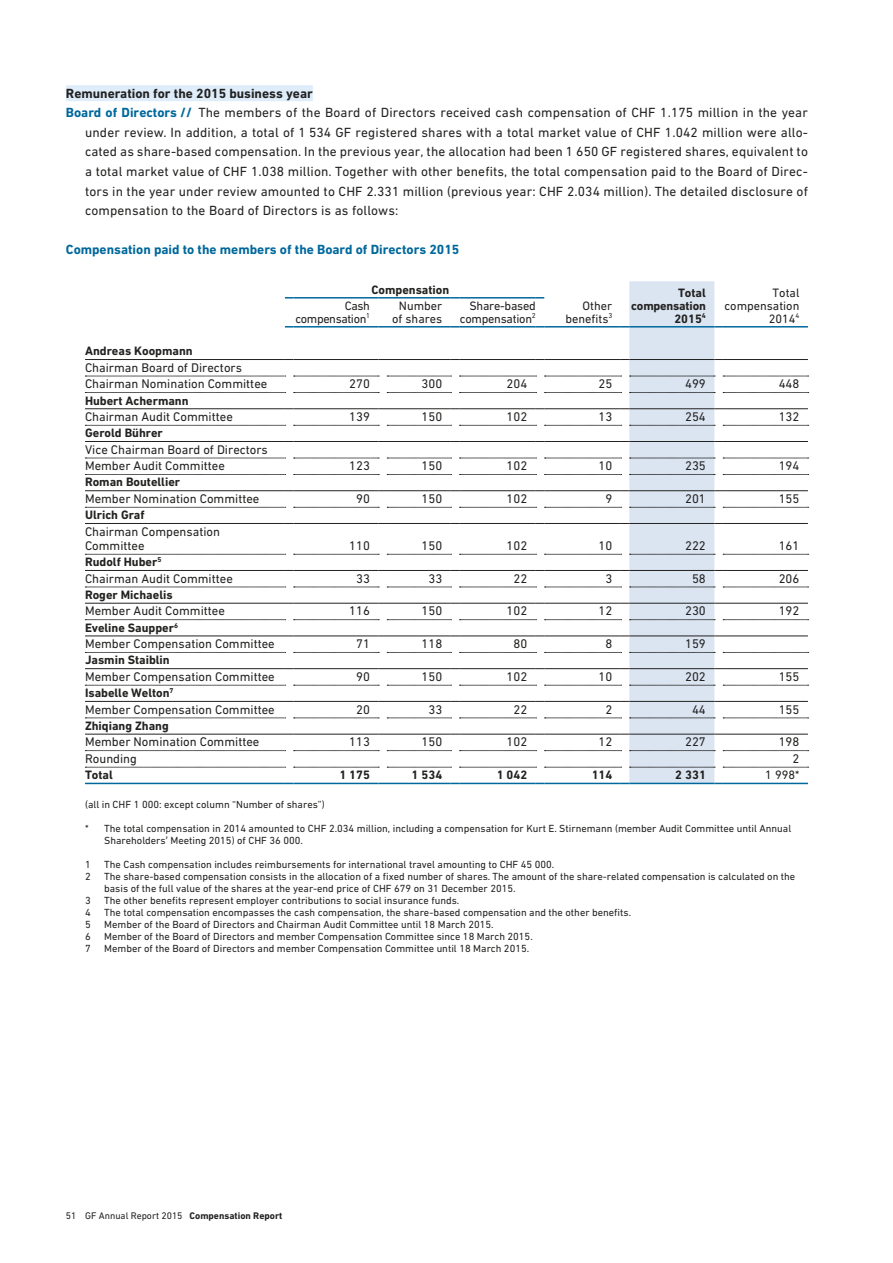
<style>
.page{position:relative;width:893px;height:1263px;background:#fff}
.page>*{position:absolute;margin:0;border:0;box-sizing:border-box;transform-origin:0 0}
.t1{font:13.5px "DIN Next W1 G";letter-spacing:.01em;color:#222221}
.t2{font:700 13.5px "DIN Next W1 G";color:#00689c}
.t3{font:700 13.5px "DIN Next W1 G";color:#222221}
.t4{font:12.75px/16.5px "DIN Next W1 G";color:#222221}
.t5{font:700 12.3px/12.8px "DIN Next W1 G";color:#222221;text-align:right}
.t6{font:12.3px/12.8px "DIN Next W1 G";color:#222221;text-align:right}
.t7{font:12.3px/12.8px "DIN Next W1 G";letter-spacing:-.02em;color:#222221;text-align:right}
.t8{font:12.3px/12.8px "DIN Next W1 G";letter-spacing:-.03em;color:#222221;text-align:right}
.t9{font:10.5px/12px "DIN Next W1 G";color:#222221}
.t10{font:9.75px "DIN Next W1 G";color:#222221}
.s1{font-weight:700;color:#00689c}
.s2{font-family:"Vista Sans OT"}
.s3{font-weight:700}
</style>
<div class="page">
<div style="left:66px;top:85px;width:247px;height:16px;background:#dfedfb"></div>
<svg style="left:85px;top:281px;width:724px;height:503px"></svg>
<p class="t3" style="left:66px;top:85px;width:248px">Remuneration for the 2015 business year</p>
<p class="t1" style="left:66px;top:105px;width:743px"><span class="s1">Board of Directors //</span> The members of the Board of Directors received cash compensation of CHF 1.175 million in the year</p>
<p class="t1" style="left:85px;top:125px;width:724px">under review. In addition, a total of 1 534 GF registered shares with a total market value of CHF 1.042 million were allo-</p>
<p class="t1" style="left:85px;top:144px;width:724px">cated as share-based compensation. In the previous year, the allocation had been 1 650 GF registered shares, equivalent to</p>
<p class="t1" style="left:85px;top:164px;width:724px">a total market value of CHF 1.038 million. Together with other benefits, the total compensation paid to the Board of Direc-</p>
<p class="t1" style="left:85px;top:183px;width:724px">tors in the year under review amounted to CHF 2.331 million (previous year: CHF 2.034 million). The detailed disclosure of</p>
<p class="t1" style="left:85px;top:203px;width:315px">compensation to the Board of Directors is as follows:</p>
<p class="t2" style="left:66px;top:242px;width:395px">Compensation paid to the members of the Board of Directors 2015</p>
<p class="t5" style="left:371px;top:283px;width:79px">Compensation</p>
<p class="t6" style="left:565px;top:299px;width:48px">Other benefits<sup>3</sup></p>
<p class="t5" style="left:631px;top:286px;width:76px">Total compensation<br>2015<sup>4</sup></p>
<p class="t6" style="left:724px;top:286px;width:76px">Total compensation<br>2014<sup>4</sup></p>
<p class="t8" style="left:295px;top:299px;width:76px">Cash compensation<sup>1</sup></p>
<p class="t6" style="left:392px;top:299px;width:51px;text-align:center">Number of shares</p>
<p class="t7" style="left:460px;top:299px;width:77px">Share-based compensation<sup>2</sup></p>
<p class="t5" style="left:85px;top:345px;width:109px">Andreas Koopmann</p>
<p class="t4" style="left:85px;top:359px;width:184px">Chairman Board of Directors<br>Chairman Nomination Committee</p>
<p class="t4" style="left:349px;top:376px;width:22px">270</p>
<p class="t4" style="left:421px;top:376px;width:22px">300</p>
<p class="t4" style="left:507px;top:376px;width:22px">204</p>
<p class="t4" style="left:598px;top:376px;width:15px">25</p>
<p class="t4" style="left:685px;top:376px;width:22px">499</p>
<p class="t4" style="left:779px;top:376px;width:22px">448</p>
<p class="t5" style="left:85px;top:394px;width:105px">Hubert Achermann</p>
<p class="t4" style="left:85px;top:408px;width:149px">Chairman Audit Committee</p>
<p class="t4" style="left:349px;top:408px;width:22px">139</p>
<p class="t4" style="left:421px;top:408px;width:22px">150</p>
<p class="t4" style="left:507px;top:408px;width:22px">102</p>
<p class="t4" style="left:598px;top:408px;width:15px">13</p>
<p class="t4" style="left:685px;top:408px;width:22px">254</p>
<p class="t4" style="left:779px;top:408px;width:22px">132</p>
<p class="t5" style="left:85px;top:427px;width:79px">Gerold Bührer</p>
<p class="t4" style="left:85px;top:441px;width:184px">Vice Chairman Board of Directors<br>Member Audit Committee</p>
<p class="t4" style="left:349px;top:457px;width:22px">123</p>
<p class="t4" style="left:421px;top:457px;width:22px">150</p>
<p class="t4" style="left:507px;top:457px;width:22px">102</p>
<p class="t4" style="left:598px;top:457px;width:15px">10</p>
<p class="t4" style="left:685px;top:457px;width:22px">235</p>
<p class="t4" style="left:779px;top:457px;width:22px">194</p>
<p class="t5" style="left:85px;top:476px;width:97px">Roman Boutellier</p>
<p class="t4" style="left:85px;top:490px;width:176px">Member Nomination Committee</p>
<p class="t4" style="left:356px;top:490px;width:15px">90</p>
<p class="t4" style="left:421px;top:490px;width:22px">150</p>
<p class="t4" style="left:507px;top:490px;width:22px">102</p>
<p class="t4" style="left:605px;top:490px;width:8px">9</p>
<p class="t4" style="left:685px;top:490px;width:22px">201</p>
<p class="t4" style="left:779px;top:490px;width:22px">155</p>
<p class="t5" style="left:85px;top:509px;width:61px">Ulrich Graf</p>
<p class="t4" style="left:85px;top:524px;width:137px;line-height:14.2px">Chairman Compensation<br>Committee</p>
<p class="t4" style="left:349px;top:537px;width:22px">110</p>
<p class="t4" style="left:421px;top:537px;width:22px">150</p>
<p class="t4" style="left:507px;top:537px;width:22px">102</p>
<p class="t4" style="left:598px;top:537px;width:15px">10</p>
<p class="t4" style="left:685px;top:537px;width:22px">222</p>
<p class="t4" style="left:779px;top:537px;width:22px">161</p>
<p class="t5" style="left:85px;top:556px;width:78px">Rudolf Huber<sup>5</sup></p>
<p class="t4" style="left:85px;top:570px;width:149px">Chairman Audit Committee</p>
<p class="t4" style="left:356px;top:570px;width:15px">33</p>
<p class="t4" style="left:428px;top:570px;width:15px">33</p>
<p class="t4" style="left:513px;top:570px;width:15px">22</p>
<p class="t4" style="left:605px;top:570px;width:8px">3</p>
<p class="t4" style="left:692px;top:570px;width:15px">58</p>
<p class="t4" style="left:779px;top:570px;width:22px">206</p>
<p class="t5" style="left:85px;top:588px;width:89px">Roger Michaelis</p>
<p class="t4" style="left:85px;top:603px;width:141px">Member Audit Committee</p>
<p class="t4" style="left:349px;top:603px;width:22px">116</p>
<p class="t4" style="left:421px;top:603px;width:22px">150</p>
<p class="t4" style="left:507px;top:603px;width:22px">102</p>
<p class="t4" style="left:598px;top:603px;width:15px">12</p>
<p class="t4" style="left:685px;top:603px;width:22px">230</p>
<p class="t4" style="left:779px;top:603px;width:22px">192</p>
<p class="t5" style="left:85px;top:621px;width:94px">Eveline Saupper<sup>6</sup></p>
<p class="t4" style="left:85px;top:635px;width:191px">Member Compensation Committee</p>
<p class="t4" style="left:356px;top:635px;width:15px">71</p>
<p class="t4" style="left:421px;top:635px;width:22px">118</p>
<p class="t4" style="left:513px;top:635px;width:15px">80</p>
<p class="t4" style="left:605px;top:635px;width:8px">8</p>
<p class="t4" style="left:685px;top:635px;width:22px">159</p>
<p class="t5" style="left:85px;top:654px;width:86px">Jasmin Staiblin</p>
<p class="t4" style="left:85px;top:668px;width:191px">Member Compensation Committee</p>
<p class="t4" style="left:356px;top:668px;width:15px">90</p>
<p class="t4" style="left:421px;top:668px;width:22px">150</p>
<p class="t4" style="left:507px;top:668px;width:22px">102</p>
<p class="t4" style="left:598px;top:668px;width:15px">10</p>
<p class="t4" style="left:685px;top:668px;width:22px">202</p>
<p class="t4" style="left:779px;top:668px;width:22px">155</p>
<p class="t5" style="left:85px;top:686px;width:90px">Isabelle Welton<sup>7</sup></p>
<p class="t4" style="left:85px;top:701px;width:191px">Member Compensation Committee</p>
<p class="t4" style="left:356px;top:701px;width:15px">20</p>
<p class="t4" style="left:428px;top:701px;width:15px">33</p>
<p class="t4" style="left:513px;top:701px;width:15px">22</p>
<p class="t4" style="left:605px;top:701px;width:8px">2</p>
<p class="t4" style="left:692px;top:701px;width:15px">44</p>
<p class="t4" style="left:779px;top:701px;width:22px">155</p>
<p class="t5" style="left:85px;top:719px;width:85px">Zhiqiang Zhang</p>
<p class="t4" style="left:85px;top:734px;width:176px">Member Nomination Committee</p>
<p class="t4" style="left:349px;top:734px;width:22px">113</p>
<p class="t4" style="left:421px;top:734px;width:22px">150</p>
<p class="t4" style="left:507px;top:734px;width:22px">102</p>
<p class="t4" style="left:598px;top:734px;width:15px">12</p>
<p class="t4" style="left:685px;top:734px;width:22px">227</p>
<p class="t4" style="left:779px;top:734px;width:22px">198</p>
<p class="t4" style="left:85px;top:750px;width:53px">Rounding</p>
<p class="t4" style="left:792px;top:750px;width:8px">2</p>
<p class="t5" style="left:85px;top:768px;width:29px">Total</p>
<p class="t5" style="left:339px;top:768px;width:32px">1 175</p>
<p class="t5" style="left:412px;top:768px;width:32px">1 534</p>
<p class="t5" style="left:497px;top:768px;width:32px">1 042</p>
<p class="t5" style="left:592px;top:768px;width:22px">114</p>
<p class="t5" style="left:675px;top:768px;width:32px">2 331</p>
<p class="t6" style="left:765px;top:768px;width:36px">1 998*</p>
<p class="t9" style="left:85px;top:798px;width:241px">(all in CHF 1 000: except column “Number of shares”)</p>
<p class="t9" style="left:104px;top:822px;width:689px;text-indent:-19px">* The total compensation in 2014 amounted to CHF 2.034 million, including a compensation for Kurt E. Stirnemann (member Audit Committee until Annual<br>Shareholders<span class="s2">’</span> Meeting 2015) of CHF 36 000.</p>
<p class="t9" style="left:85px;top:858px;width:7px">1</p>
<p class="t9" style="left:104px;top:858px;width:452px">The Cash compensation includes reimbursements for international travel amounting to CHF 45 000.</p>
<p class="t9" style="left:85px;top:870px;width:7px">2</p>
<p class="t9" style="left:104px;top:870px;width:693px">The share-based compensation consists in the allocation of a fixed number of shares. The amount of the share-related compensation is calculated on the basis of the full value of the shares at the year-end price of CHF 679 on 31 December 2015.</p>
<p class="t9" style="left:85px;top:894px;width:7px">3</p>
<p class="t9" style="left:104px;top:894px;width:357px">The other benefits represent employer contributions to social insurance funds.</p>
<p class="t9" style="left:85px;top:906px;width:7px">4</p>
<p class="t9" style="left:104px;top:906px;width:528px">The total compensation encompasses the cash compensation, the share-based compensation and the other benefits.</p>
<p class="t9" style="left:85px;top:918px;width:7px">5</p>
<p class="t9" style="left:104px;top:918px;width:391px">Member of the Board of Directors and Chairman Audit Committee until 18 March 2015.</p>
<p class="t9" style="left:85px;top:930px;width:7px">6</p>
<p class="t9" style="left:104px;top:930px;width:430px">Member of the Board of Directors and member Compensation Committee since 18 March 2015.</p>
<p class="t9" style="left:85px;top:942px;width:7px">7</p>
<p class="t9" style="left:104px;top:942px;width:427px">Member of the Board of Directors and member Compensation Committee until 18 March 2015.</p>
<p class="t10" style="left:66px;top:1210px;width:218px">51 GF Annual Report 2015 <span class="s3">Compensation Report</span></p>
</div>
